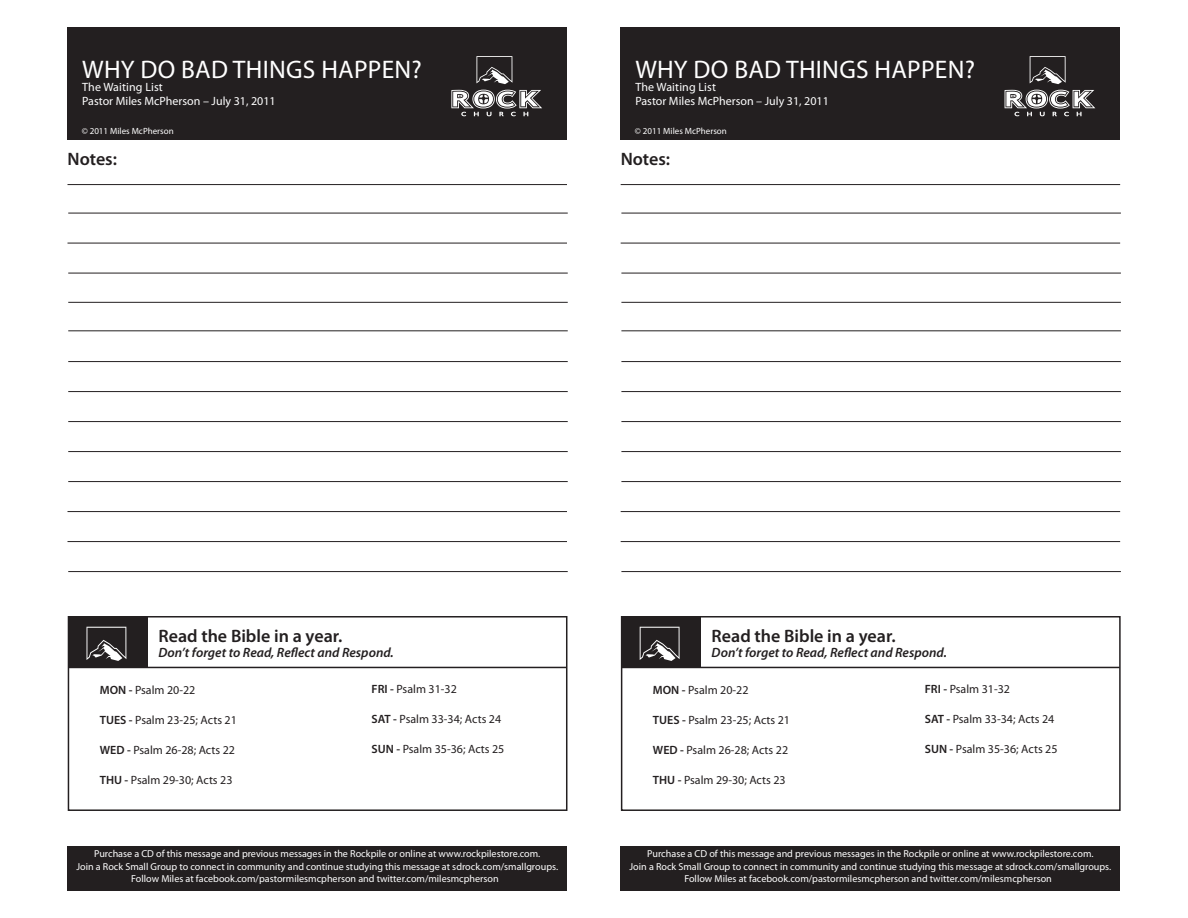
<style>
.page{position:relative;width:1188px;height:918px;background:#fff}
.page>*{position:absolute;margin:0;border:0;box-sizing:border-box;transform-origin:0 0}
.t1{font:25.5px "Myriad Pro";letter-spacing:.01em;color:#fff}
.t2{font:600 18px "Myriad Pro";color:#231f20}
.t3{font:italic 600 13.5px "Myriad Pro";color:#231f20}
.t4{font:12px "Myriad Pro";color:#231f20}
.t5{font:12px "Myriad Pro";color:#fff}
.t6{font:10.2px "Myriad Pro";color:#fff}
.t7{font:9px "Myriad Pro";color:#fff}
.s1{font-weight:600}
</style>
<div class="page">
<div style="left:67px;top:865px;width:500px;height:26px;background:#231f20"></div>
<div style="left:68px;top:27px;width:499px;height:113px;background:#231f20"></div>
<svg style="left:451px;top:90px;width:91px;height:26px"></svg>
<svg style="left:476px;top:56px;width:36px;height:28px"></svg>
<div style="left:67px;top:846px;width:500px;height:28px;background:#231f20"></div>
<div style="left:68px;top:616px;width:80px;height:51px;background:#231f20"></div>
<svg style="left:87px;top:627px;width:39px;height:34px"></svg>
<div style="left:68px;top:616px;width:499px;height:195px;border:2px solid #231f20"></div>
<hr style="left:146px;top:616px;width:2px;height:52px;background:#231f20">
<hr style="left:68px;top:667px;width:499px;height:1px;background:#231f20">
<hr style="left:68px;top:184px;width:499px;height:1px;background:#231f20">
<hr style="left:68px;top:273px;width:500px;height:1px;background:#231f20">
<hr style="left:68px;top:243px;width:499px;height:1px;background:#231f20">
<hr style="left:68px;top:213px;width:500px;height:1px;background:#231f20">
<hr style="left:68px;top:330px;width:500px;height:1px;background:#231f20">
<hr style="left:68px;top:302px;width:500px;height:1px;background:#231f20">
<hr style="left:68px;top:391px;width:500px;height:1px;background:#231f20">
<hr style="left:68px;top:361px;width:500px;height:1px;background:#231f20">
<hr style="left:68px;top:421px;width:500px;height:1px;background:#231f20">
<hr style="left:68px;top:451px;width:500px;height:1px;background:#231f20">
<hr style="left:68px;top:481px;width:500px;height:1px;background:#231f20">
<hr style="left:68px;top:511px;width:499px;height:1px;background:#231f20">
<hr style="left:68px;top:541px;width:499px;height:1px;background:#231f20">
<hr style="left:68px;top:571px;width:500px;height:1px;background:#231f20">
<div style="left:621px;top:865px;width:499px;height:26px;background:#231f20"></div>
<div style="left:621px;top:27px;width:499px;height:113px;background:#231f20"></div>
<svg style="left:1005px;top:90px;width:90px;height:26px"></svg>
<svg style="left:1030px;top:56px;width:36px;height:28px"></svg>
<div style="left:621px;top:846px;width:499px;height:28px;background:#231f20"></div>
<div style="left:621px;top:616px;width:80px;height:51px;background:#231f20"></div>
<svg style="left:640px;top:627px;width:40px;height:34px"></svg>
<div style="left:621px;top:616px;width:500px;height:195px;border:2px solid #231f20"></div>
<hr style="left:699px;top:616px;width:2px;height:52px;background:#231f20">
<hr style="left:621px;top:667px;width:499px;height:1px;background:#231f20">
<hr style="left:621px;top:184px;width:499px;height:1px;background:#231f20">
<hr style="left:621px;top:273px;width:500px;height:1px;background:#231f20">
<hr style="left:621px;top:243px;width:499px;height:1px;background:#231f20">
<hr style="left:621px;top:213px;width:500px;height:1px;background:#231f20">
<hr style="left:621px;top:330px;width:500px;height:1px;background:#231f20">
<hr style="left:621px;top:302px;width:500px;height:1px;background:#231f20">
<hr style="left:621px;top:391px;width:500px;height:1px;background:#231f20">
<hr style="left:621px;top:361px;width:500px;height:1px;background:#231f20">
<hr style="left:621px;top:421px;width:500px;height:1px;background:#231f20">
<hr style="left:621px;top:451px;width:500px;height:1px;background:#231f20">
<hr style="left:621px;top:481px;width:500px;height:1px;background:#231f20">
<hr style="left:621px;top:511px;width:499px;height:1px;background:#231f20">
<hr style="left:621px;top:541px;width:499px;height:1px;background:#231f20">
<hr style="left:621px;top:571px;width:500px;height:1px;background:#231f20">
<p class="t1" style="left:82px;top:54px;width:341px">WHY DO BAD THINGS HAPPEN?</p>
<p class="t5" style="left:82px;top:80px;width:82px">The Waiting List</p>
<p class="t5" style="left:82px;top:93px;width:195px">Pastor Miles McPherson – July 31, 2011</p>
<p class="t1" style="left:635px;top:54px;width:341px">WHY DO BAD THINGS HAPPEN?</p>
<p class="t5" style="left:635px;top:80px;width:82px">The Waiting List</p>
<p class="t5" style="left:635px;top:93px;width:195px">Pastor Miles McPherson – July 31, 2011</p>
<p class="t7" style="left:82px;top:125px;width:93px">© 2011 Miles McPherson</p>
<p class="t7" style="left:635px;top:125px;width:93px">© 2011 Miles McPherson</p>
<p class="t2" style="left:68px;top:147px;width:51px">Notes:</p>
<p class="t2" style="left:621px;top:147px;width:51px">Notes:</p>
<p class="t2" style="left:158px;top:624px;width:185px">Read the Bible in a year.</p>
<p class="t3" style="left:158px;top:644px;width:237px">Don’t forget to Read, Reflect and Respond.</p>
<p class="t4" style="left:100px;top:683px;width:97px"><span class="s1">MON -</span> Psalm 20-22</p>
<p class="t4" style="left:100px;top:713px;width:139px"><span class="s1">TUES -</span> Psalm 23-25; Acts 21</p>
<p class="t4" style="left:100px;top:743px;width:137px"><span class="s1">WED -</span> Psalm 26-28; Acts 22</p>
<p class="t4" style="left:100px;top:773px;width:134px"><span class="s1">THU -</span> Psalm 29-30; Acts 23</p>
<p class="t4" style="left:372px;top:682px;width:87px"><span class="s1">FRI -</span> Psalm 31-32</p>
<p class="t4" style="left:372px;top:712px;width:131px"><span class="s1">SAT -</span> Psalm 33-34; Acts 24</p>
<p class="t4" style="left:372px;top:742px;width:134px"><span class="s1">SUN -</span> Psalm 35-36; Acts 25</p>
<p class="t6" style="left:94px;top:847px;width:448px">Purchase a CD of this message and previous messages in the Rockpile or online at www.rockpilestore.com.</p>
<p class="t6" style="left:76px;top:860px;width:483px">Join a Rock Small Group to connect in community and continue studying this message at sdrock.com/smallgroups.</p>
<p class="t6" style="left:131px;top:872px;width:369px">Follow Miles at facebook.com/pastormilesmcpherson and twitter.com/milesmcpherson</p>
<p class="t2" style="left:712px;top:624px;width:185px">Read the Bible in a year.</p>
<p class="t3" style="left:712px;top:644px;width:237px">Don’t forget to Read, Reflect and Respond.</p>
<p class="t4" style="left:653px;top:683px;width:97px"><span class="s1">MON -</span> Psalm 20-22</p>
<p class="t4" style="left:653px;top:713px;width:139px"><span class="s1">TUES -</span> Psalm 23-25; Acts 21</p>
<p class="t4" style="left:653px;top:743px;width:137px"><span class="s1">WED -</span> Psalm 26-28; Acts 22</p>
<p class="t4" style="left:653px;top:773px;width:134px"><span class="s1">THU -</span> Psalm 29-30; Acts 23</p>
<p class="t4" style="left:925px;top:682px;width:87px"><span class="s1">FRI -</span> Psalm 31-32</p>
<p class="t4" style="left:925px;top:712px;width:131px"><span class="s1">SAT -</span> Psalm 33-34; Acts 24</p>
<p class="t4" style="left:925px;top:742px;width:134px"><span class="s1">SUN -</span> Psalm 35-36; Acts 25</p>
<p class="t6" style="left:647px;top:847px;width:448px">Purchase a CD of this message and previous messages in the Rockpile or online at www.rockpilestore.com.</p>
<p class="t6" style="left:630px;top:860px;width:483px">Join a Rock Small Group to connect in community and continue studying this message at sdrock.com/smallgroups.</p>
<p class="t6" style="left:684px;top:872px;width:369px">Follow Miles at facebook.com/pastormilesmcpherson and twitter.com/milesmcpherson</p>
</div>
